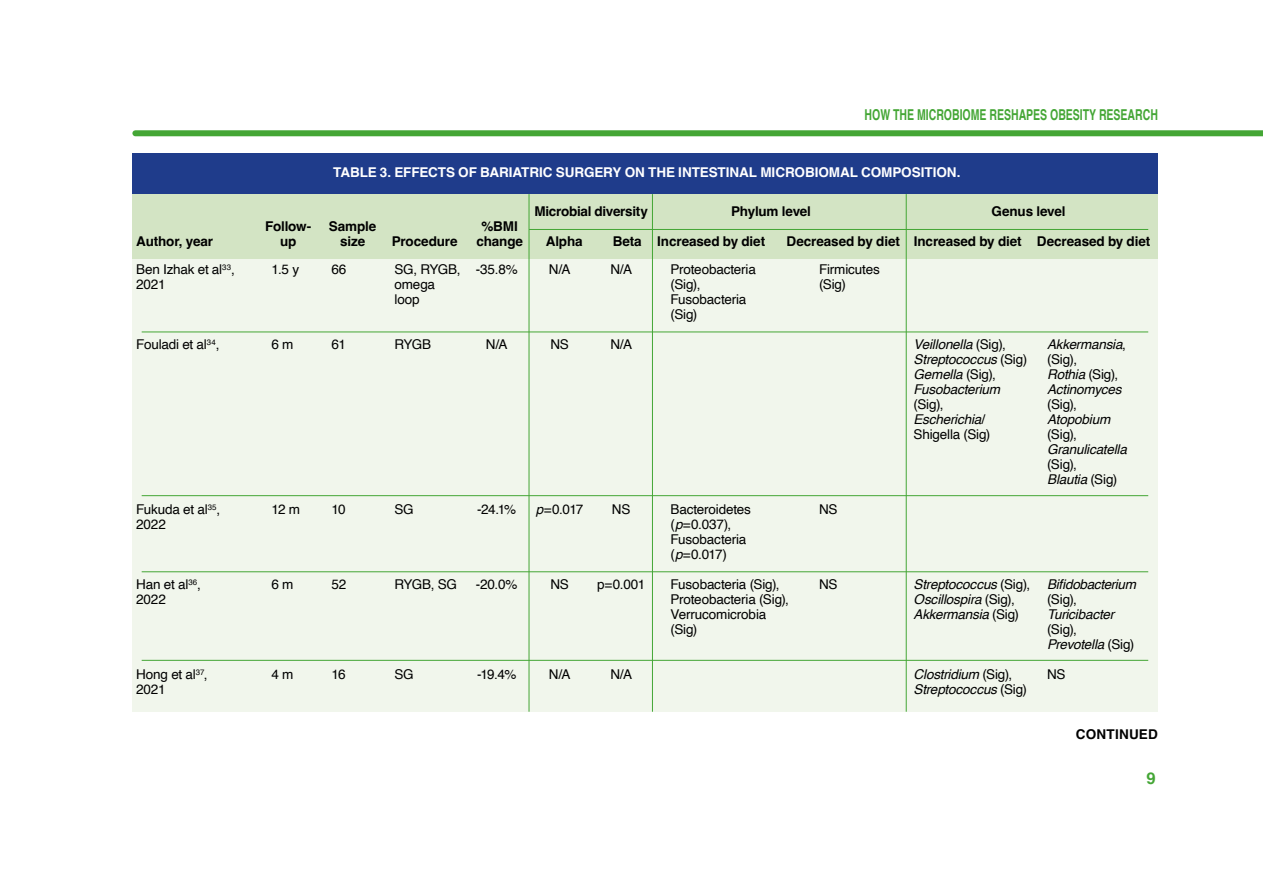
<style>
.page{position:relative;width:1263px;height:893px;background:#fff}
.page>*{position:absolute;margin:0;border:0;box-sizing:border-box;transform-origin:0 0}
.t1{font:700 16.5px "Helvetica";color:#44a635}
.t2{font:700 15px "Helvetica";color:#44a635;scale:.7 1}
.t3{font:13.5px/15px "Helvetica";letter-spacing:-.015em;color:#000}
.t4{font:italic 13.5px "Helvetica";letter-spacing:-.015em;color:#000}
.t5{font:700 13.5px "Helvetica";letter-spacing:-.01em;color:#000}
.t6{font:700 13.5px "Helvetica";letter-spacing:-.005em;color:#fff}
.t7{font:700 13.5px "Helvetica";letter-spacing:.015em;color:#000}
.s1{font-style:normal}
.s2{font-style:italic}
</style>
<div class="page">
<div style="left:135px;top:130px;width:1128px;height:6px;background:#44a635"></div>
<div style="left:132px;top:153px;width:1026px;height:41px;background:#1f3c8b"></div>
<div style="left:132px;top:194px;width:1026px;height:65px;background:#d3e4c4"></div>
<div style="left:132px;top:259px;width:1026px;height:453px;background:#f1f6ec"></div>
<hr style="left:142px;top:332px;width:1006px;height:1px;background:#44a635">
<hr style="left:529px;top:229px;width:619px;height:1px;background:#44a635">
<hr style="left:142px;top:495px;width:1006px;height:1px;background:#44a635">
<hr style="left:142px;top:571px;width:1006px;height:1px;background:#44a635">
<hr style="left:142px;top:660px;width:1006px;height:1px;background:#44a635">
<hr style="left:529px;top:194px;width:1px;height:518px;background:#44a635">
<hr style="left:652px;top:194px;width:1px;height:518px;background:#44a635">
<hr style="left:906px;top:194px;width:1px;height:518px;background:#44a635">
<p class="t2" style="left:865px;top:105px;width:420px">HOW THE MICROBIOME RESHAPES OBESITY RESEARCH</p>
<p class="t6" style="left:333px;top:164px;width:629px">TABLE 3. EFFECTS OF BARIATRIC SURGERY ON THE INTESTINAL MICROBIOMAL COMPOSITION.</p>
<p class="t5" style="left:534px;top:203px;width:115px">Microbial diversity</p>
<p class="t5" style="left:731px;top:203px;width:81px">Phylum level</p>
<p class="t5" style="left:991px;top:203px;width:76px">Genus level</p>
<p class="t5" style="left:265px;top:218px;width:48px">Follow-</p>
<p class="t5" style="left:329px;top:218px;width:49px">Sample</p>
<p class="t5" style="left:481px;top:218px;width:38px">%BMI</p>
<p class="t5" style="left:136px;top:233px;width:78px">Author, year</p>
<p class="t5" style="left:280px;top:233px;width:18px">up</p>
<p class="t5" style="left:340px;top:233px;width:27px">size</p>
<p class="t5" style="left:392px;top:233px;width:67px">Procedure</p>
<p class="t5" style="left:476px;top:233px;width:48px">change</p>
<p class="t5" style="left:546px;top:233px;width:38px">Alpha</p>
<p class="t5" style="left:613px;top:233px;width:154px">Beta Increased by diet</p>
<p class="t5" style="left:786px;top:233px;width:365px">Decreased by diet Increased by diet Decreased by diet</p>
<p class="t3" style="left:136px;top:262px;width:100px">Ben Izhak et al<sup>33</sup>,</p>
<p class="t3" style="left:272px;top:262px;width:29px">1.5 y</p>
<p class="t3" style="left:331px;top:262px;width:16px">66</p>
<p class="t3" style="left:394px;top:262px;width:125px">SG, RYGB, -35.8%</p>
<p class="t3" style="left:549px;top:262px;width:23px">N/A</p>
<p class="t3" style="left:610px;top:262px;width:23px">N/A</p>
<p class="t3" style="left:670px;top:262px;width:87px">Proteobacteria</p>
<p class="t3" style="left:819px;top:262px;width:62px">Firmicutes</p>
<p class="t3" style="left:136px;top:277px;width:31px">2021</p>
<p class="t3" style="left:394px;top:277px;width:42px">omega</p>
<p class="t3" style="left:670px;top:277px;width:31px">(Sig),</p>
<p class="t3" style="left:819px;top:277px;width:28px">(Sig)</p>
<p class="t3" style="left:394px;top:292px;width:27px">loop</p>
<p class="t3" style="left:670px;top:292px;width:77px">Fusobacteria (Sig)</p>
<p class="t3" style="left:136px;top:337px;width:85px">Fouladi et al<sup>34</sup>,</p>
<p class="t3" style="left:271px;top:337px;width:23px">6 m</p>
<p class="t3" style="left:331px;top:337px;width:16px">61</p>
<p class="t3" style="left:394px;top:337px;width:38px">RYGB</p>
<p class="t3" style="left:486px;top:337px;width:23px">N/A</p>
<p class="t3" style="left:550px;top:337px;width:20px">NS</p>
<p class="t3" style="left:610px;top:337px;width:23px">N/A</p>
<p class="t4" style="left:914px;top:334px;width:94px">Veillonella <span class="s1">(Sig),</span></p>
<p class="t4" style="left:1047px;top:334px;width:80px">Akkermansia<span class="s1">,</span></p>
<p class="t4" style="left:914px;top:349px;width:115px">Streptococcus <span class="s1">(Sig)</span></p>
<p class="t3" style="left:1047px;top:352px;width:31px">(Sig),</p>
<p class="t4" style="left:914px;top:364px;width:84px">Gemella <span class="s1">(Sig),</span></p>
<p class="t4" style="left:1047px;top:364px;width:73px">Rothia <span class="s1">(Sig),</span></p>
<p class="t4" style="left:914px;top:379px;width:88px">Fusobacterium</p>
<p class="t4" style="left:1047px;top:379px;width:76px">Actinomyces</p>
<p class="t3" style="left:914px;top:397px;width:31px">(Sig),</p>
<p class="t3" style="left:1047px;top:397px;width:31px">(Sig),</p>
<p class="t4" style="left:913px;top:409px;width:73px">Escherichia<span class="s1">/</span></p>
<p class="t4" style="left:1047px;top:409px;width:65px">Atopobium</p>
<p class="t3" style="left:913px;top:427px;width:78px">Shigella (Sig)</p>
<p class="t3" style="left:1047px;top:427px;width:31px">(Sig),</p>
<p class="t4" style="left:1047px;top:439px;width:81px">Granulicatella</p>
<p class="t3" style="left:1047px;top:457px;width:72px">(Sig),<br><span class="s2">Blautia</span> (Sig)</p>
<p class="t3" style="left:136px;top:502px;width:86px">Fukuda et al<sup>35</sup>,</p>
<p class="t3" style="left:272px;top:502px;width:30px">12 m</p>
<p class="t3" style="left:331px;top:502px;width:16px">10</p>
<p class="t3" style="left:395px;top:502px;width:21px">SG</p>
<p class="t3" style="left:477px;top:502px;width:41px">-24.1%</p>
<p class="t3" style="left:536px;top:502px;width:49px"><span class="s2">p</span>=0.017</p>
<p class="t3" style="left:612px;top:502px;width:20px">NS</p>
<p class="t3" style="left:670px;top:502px;width:82px">Bacteroidetes</p>
<p class="t3" style="left:819px;top:502px;width:20px">NS</p>
<p class="t3" style="left:136px;top:517px;width:31px">2022</p>
<p class="t3" style="left:670px;top:517px;width:77px">(<span class="s2">p</span>=0.037),<br>Fusobacteria (<span class="s2">p</span>=0.017)</p>
<p class="t3" style="left:136px;top:577px;width:66px">Han et al<sup>36</sup>,</p>
<p class="t3" style="left:271px;top:577px;width:23px">6 m</p>
<p class="t3" style="left:331px;top:577px;width:16px">52</p>
<p class="t3" style="left:394px;top:577px;width:64px">RYGB, SG</p>
<p class="t3" style="left:476px;top:577px;width:43px">-20.0%</p>
<p class="t3" style="left:550px;top:577px;width:20px">NS</p>
<p class="t3" style="left:597px;top:577px;width:50px">p=0.001</p>
<p class="t3" style="left:671px;top:577px;width:111px">Fusobacteria (Sig),</p>
<p class="t3" style="left:819px;top:577px;width:20px">NS</p>
<p class="t4" style="left:914px;top:574px;width:118px">Streptococcus <span class="s1">(Sig),</span></p>
<p class="t4" style="left:1047px;top:574px;width:90px">Bifidobacterium</p>
<p class="t3" style="left:136px;top:592px;width:31px">2022</p>
<p class="t3" style="left:670px;top:592px;width:120px">Proteobacteria (Sig),</p>
<p class="t4" style="left:913px;top:589px;width:103px">Oscillospira <span class="s1">(Sig),</span></p>
<p class="t3" style="left:1047px;top:592px;width:31px">(Sig),</p>
<p class="t3" style="left:670px;top:607px;width:97px">Verrucomicrobia</p>
<p class="t4" style="left:913px;top:604px;width:107px">Akkermansia <span class="s1">(Sig)</span></p>
<p class="t4" style="left:1047px;top:604px;width:69px">Turicibacter</p>
<p class="t3" style="left:670px;top:622px;width:28px">(Sig)</p>
<p class="t3" style="left:1047px;top:622px;width:89px">(Sig),<br><span class="s2">Prevotella</span> (Sig)</p>
<p class="t3" style="left:136px;top:667px;width:73px">Hong et al<sup>37</sup>,</p>
<p class="t3" style="left:272px;top:667px;width:23px">4 m</p>
<p class="t3" style="left:331px;top:667px;width:16px">16</p>
<p class="t3" style="left:395px;top:667px;width:21px">SG</p>
<p class="t3" style="left:477px;top:667px;width:41px">-19.4%</p>
<p class="t3" style="left:549px;top:667px;width:23px">N/A</p>
<p class="t3" style="left:610px;top:667px;width:23px">N/A</p>
<p class="t4" style="left:913px;top:664px;width:100px">Clostridium <span class="s1">(Sig),</span></p>
<p class="t3" style="left:1047px;top:667px;width:20px">NS</p>
<p class="t3" style="left:136px;top:682px;width:31px">2021</p>
<p class="t4" style="left:913px;top:679px;width:115px">Streptococcus <span class="s1">(Sig)</span></p>
<p class="t7" style="left:1076px;top:726px;width:83px">CONTINUED</p>
<p class="t1" style="left:1146px;top:768px;width:11px">9</p>
</div>
